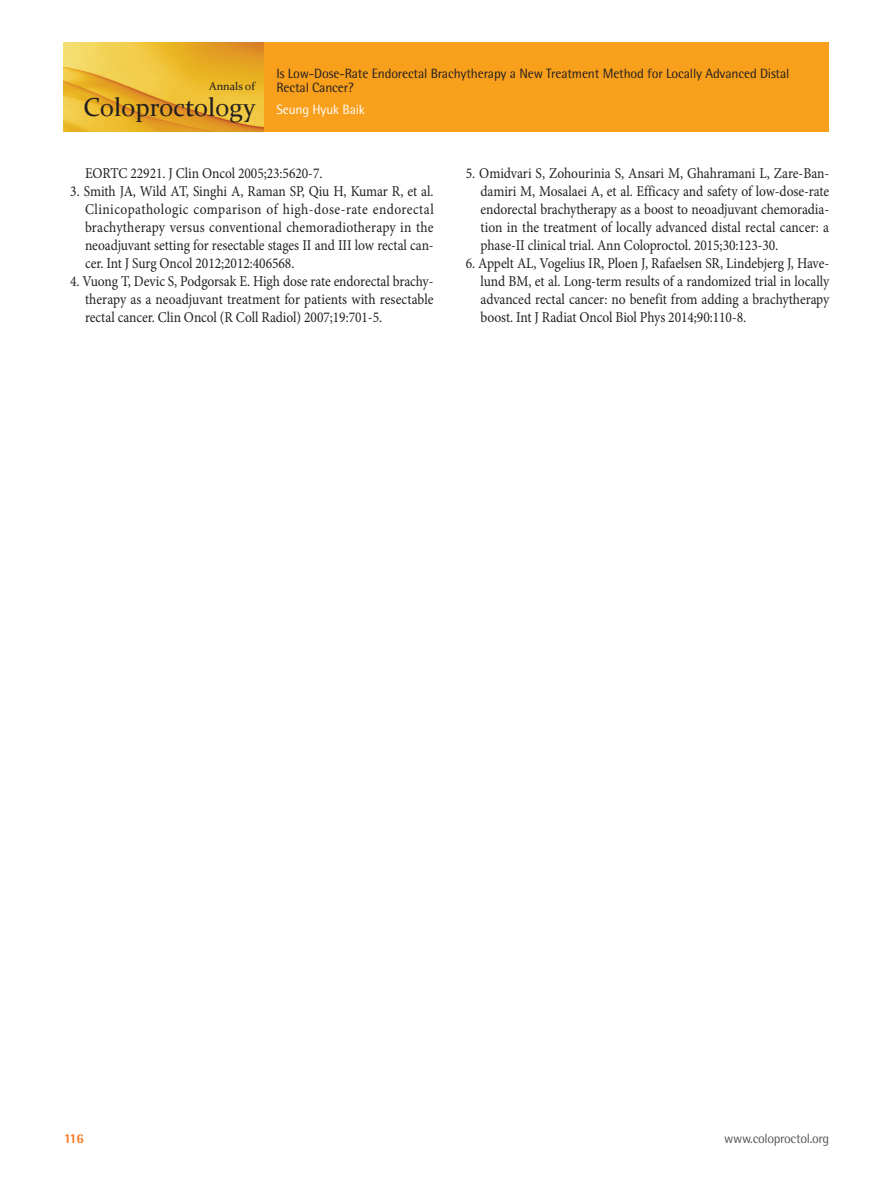
<style>
.page{position:relative;width:893px;height:1191px;background:#fff}
.page>*{position:absolute;margin:0;border:0;box-sizing:border-box;transform-origin:0 0}
.t1{font:25.95px "Constantia";color:#231f20}
.참고문헌1{font:15px/18px "Minion Pro";letter-spacing:-.005em;color:#231f20;text-align:justify;scale:.9 1}
.t2{font:13.5px/13.5px "Rotis Semi Sans Std";letter-spacing:-.01em;color:#231f20}
.t3{font:13.5px "Rotis Semi Sans Std";letter-spacing:-.025em;color:#57585a}
.t4{font:13.5px "Rotis Semi Sans Std";letter-spacing:-.01em;color:#fff}
.t5{font:800 13.5px "Rotis Semi Sans Std";color:#f47721}
.t6{font:11.25px "Constantia";color:#231f20}
</style>
<div class="page">
<div style="left:264px;top:43px;width:565px;height:89px;background:#f89f1c"></div>
<img style="left:64px;top:43px;width:200px;height:89px">
<p class="t6" style="left:209px;top:79px;width:47px">Annals of</p>
<p class="t1" style="left:83px;top:90px;width:174px">Coloproctology</p>
<p class="t2" style="left:276px;top:67px;width:515px">Is Low-Dose-Rate Endorectal Brachytherapy a New Treatment Method for Locally Advanced Distal<br>Rectal Cancer?</p>
<p class="t4" style="left:276px;top:101px;width:90px">Seung Hyuk Baik</p>
<p class="참고문헌1" style="left:85px;top:164px;width:265px">EORTC 22921. J Clin Oncol 2005;23:5620-7.</p>
<p class="참고문헌1" style="left:85px;top:182px;width:389px;text-indent:-15px">3. Smith JA, Wild AT, Singhi A, Raman SP, Qiu H, Kumar R, et al.<br>Clinicopathologic comparison of high-dose-rate endorectal brachytherapy versus conventional chemoradiotherapy in the neoadjuvant setting for resectable stages II and III low rectal can&shy;cer. Int J Surg Oncol 2012;2012:406568.</p>
<p class="참고문헌1" style="left:85px;top:272px;width:389px;text-indent:-15px">4. Vuong T, Devic S, Podgorsak E. High dose rate endorectal brachy&shy;therapy as a neoadjuvant treatment for patients with resectable rectal cancer. Clin Oncol (R Coll Radiol) 2007;19:701-5.</p>
<p class="참고문헌1" style="left:480px;top:164px;width:389px;text-indent:-15px">5. Omidvari S, Zohourinia S, Ansari M, Ghahramani L, Zare-Ban&shy;damiri M, Mosalaei A, et al. Efficacy and safety of low-dose-rate endorectal brachytherapy as a boost to neoadjuvant chemoradia&shy;tion in the treatment of locally advanced distal rectal cancer: a phase-II clinical trial. Ann Coloproctol. 2015;30:123-30.</p>
<p class="참고문헌1" style="left:480px;top:254px;width:389px;text-indent:-15px">6. Appelt AL, Vogelius IR, Ploen J, Rafaelsen SR, Lindebjerg J, Have&shy;lund BM, et al. Long-term results of a randomized trial in locally advanced rectal cancer: no benefit from adding a brachytherapy boost. Int J Radiat Oncol Biol Phys 2014;90:110-8.</p>
<p class="t5" style="left:64px;top:1129px;width:22px">116</p>
<p class="t3" style="left:724px;top:1130px;width:106px">www.coloproctol.org</p>
</div>
